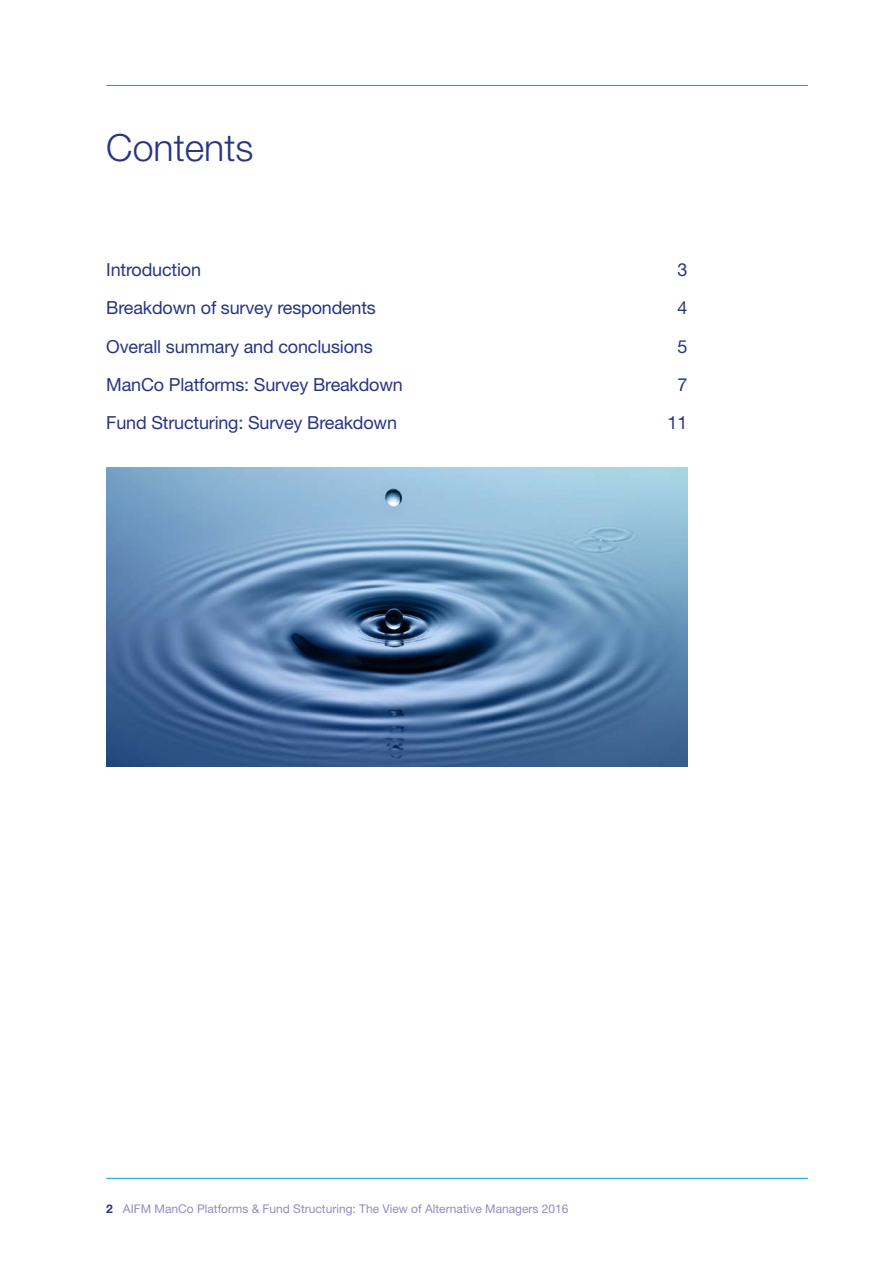
<style>
.page{position:relative;width:893px;height:1263px;background:#fff}
.page>*{position:absolute;margin:0;border:0;box-sizing:border-box;transform-origin:0 0}
.t1{font:300 37.5px "Helvetica Neue";color:#283583}
.t2{font:18px "Helvetica Neue";letter-spacing:-.01em;color:#283583}
.t3{font:12px "Helvetica Neue";color:#918dbe}
.s1{font-weight:700;color:#283583}
</style>
<div class="page">
<hr style="left:106px;top:1178px;width:702px;height:1px;background:#009fe3">
<hr style="left:106px;top:85px;width:702px;height:1px;background:#009fe3">
<img style="left:106px;top:468px;width:581px;height:298px">
<h1 class="t1" style="left:106px;top:125px;width:149px">Contents</h1>
<p class="t2" style="left:106px;top:259px;width:96px">Introduction</p>
<p class="t2" style="left:677px;top:259px;width:12px">3</p>
<p class="t2" style="left:106px;top:297px;width:271px">Breakdown of survey respondents</p>
<p class="t2" style="left:677px;top:297px;width:12px">4</p>
<p class="t2" style="left:106px;top:336px;width:268px">Overall summary and conclusions</p>
<p class="t2" style="left:677px;top:336px;width:12px">5</p>
<p class="t2" style="left:106px;top:374px;width:298px">ManCo Platforms: Survey Breakdown</p>
<p class="t2" style="left:677px;top:374px;width:12px">7</p>
<p class="t2" style="left:106px;top:412px;width:292px">Fund Structuring: Survey Breakdown</p>
<p class="t2" style="left:668px;top:412px;width:21px">11</p>
<p class="t3" style="left:106px;top:1201px;width:464px"><span class="s1">2</span> AIFM ManCo Platforms &amp; Fund Structuring: The View of Alternative Managers 2016</p>
</div>
